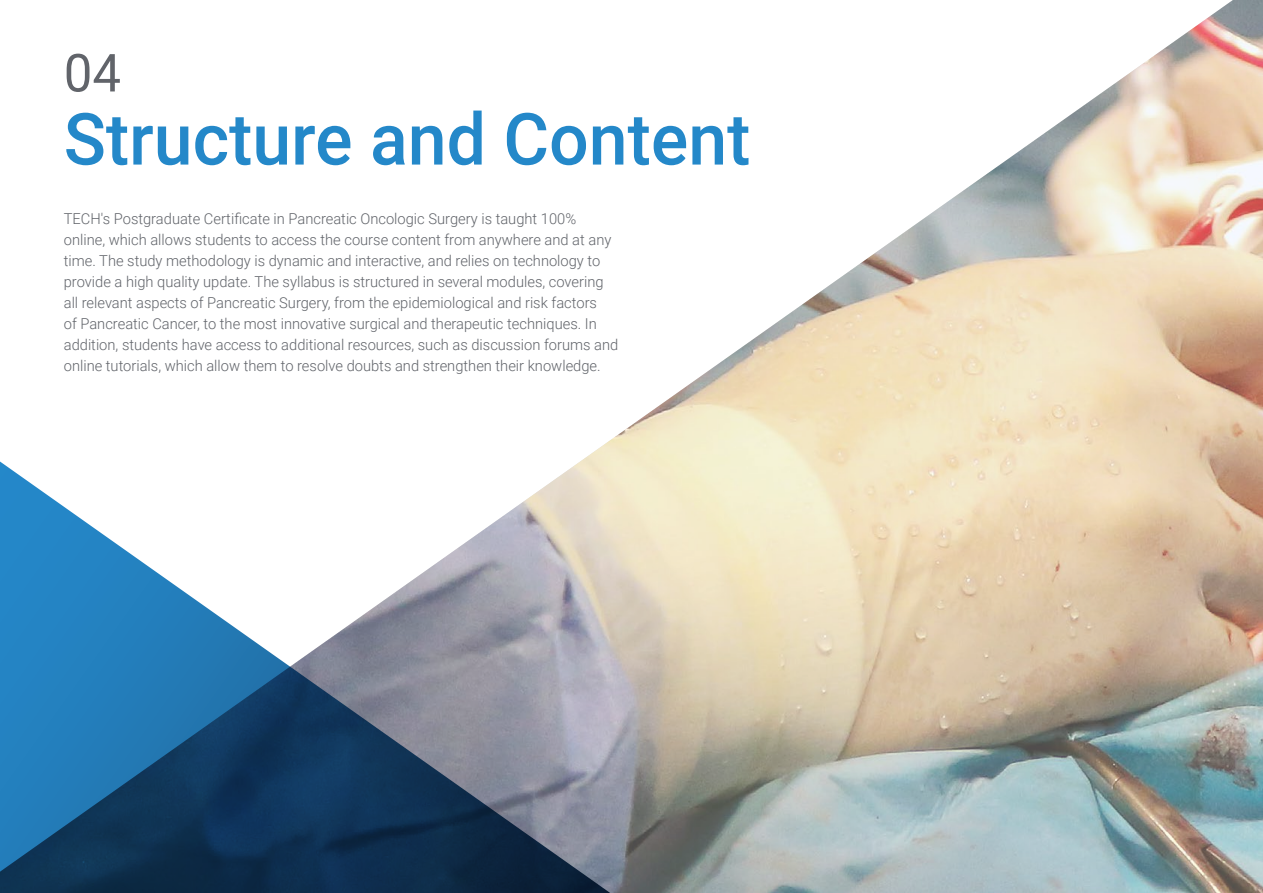
<style>
.page{position:relative;width:1263px;height:893px;background:#fff}
.page>*{position:absolute;margin:0;border:0;box-sizing:border-box;transform-origin:0 0}
.t1{font:500 72px "Roboto";color:#2488c9}
.t2{font:52.5px "Roboto";color:#61646a}
.t3{font:300 15px/21px "Roboto";color:#61646a}
</style>
<div class="page">
<img style="left:602px;top:0;width:661px;height:893px">
<svg style="left:0;top:446px;width:640px;height:447px"></svg>
<h2 class="t2" style="left:64px;top:36px;width:59px">04</h2>
<h1 class="t1" style="left:64px;top:89px;width:688px">Structure and Content</h1>
<p class="t3" style="left:64px;top:207px;width:556px">TECH's Postgraduate Certificate in Pancreatic Oncologic Surgery is taught 100% online, which allows students to access the course content from anywhere and at any time. The study methodology is dynamic and interactive, and relies on technology to provide a high quality update. The syllabus is structured in several modules, covering all relevant aspects of Pancreatic Surgery, from the epidemiological and risk factors<br>of Pancreatic Cancer, to the most innovative surgical and therapeutic techniques. In addition, students have access to additional resources, such as discussion forums and online tutorials, which allow them to resolve doubts and strengthen their knowledge.</p>
</div>
